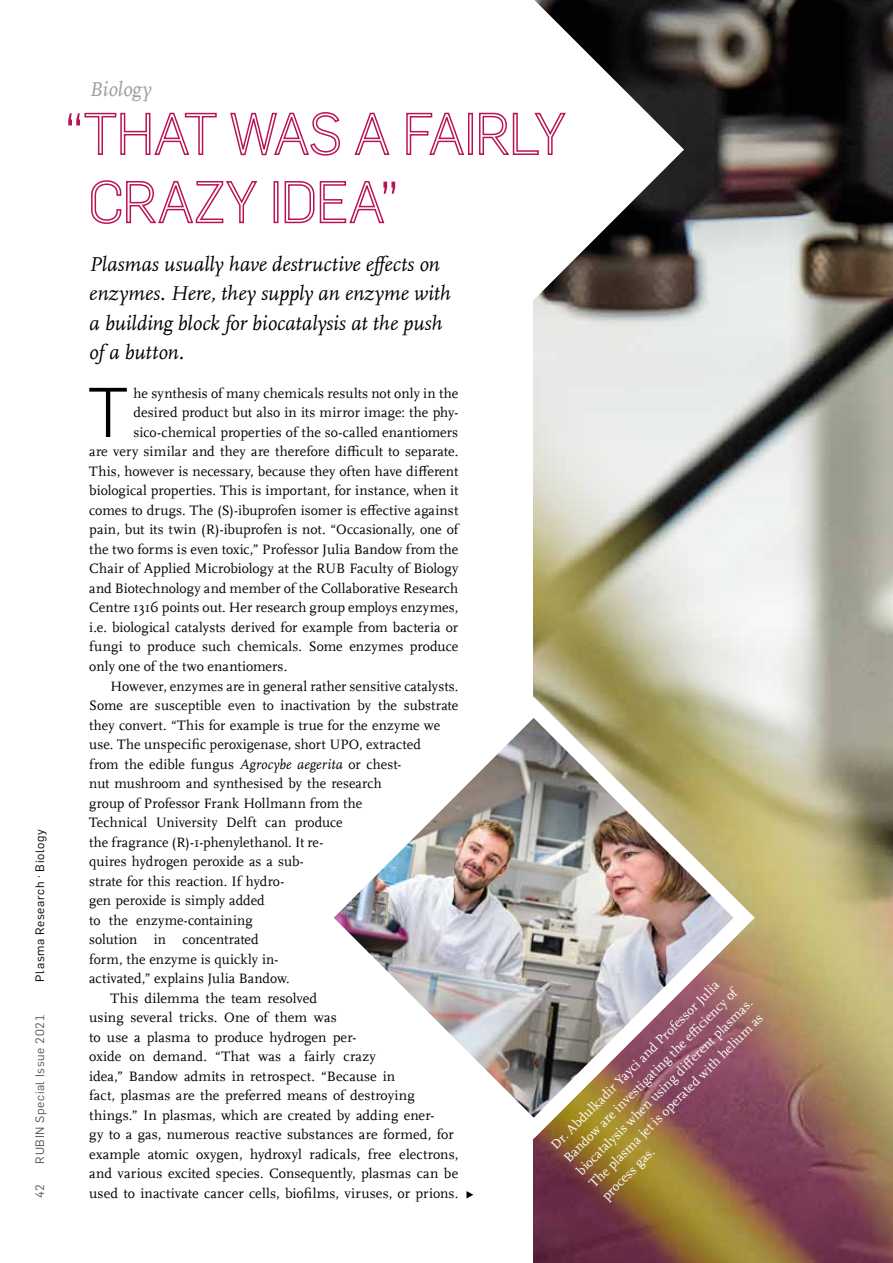
<style>
.page{position:relative;width:893px;height:1263px;background:#fff}
.page>*{position:absolute;margin:0;border:0;box-sizing:border-box;transform-origin:0 0}
.t1{font:300 69px "Rub Flama";color:#000}
.t2{font:300 57px/68.2px "Rub Flama";letter-spacing:-.015em;color:#b91356}
.t3{font:italic 21px/29.2px "RUB Scala MZ";color:#000}
.t4{font:italic 21px "RUB Scala MZ";letter-spacing:.005em;color:#9d9d9c}
.t5{font:14.25px "RUB Scala MZ";letter-spacing:.005em;color:#000}
.t6{font:13.5px/18px "RUB Scala MZ";color:#fff}
.t7{font:12px "Rub Flama";letter-spacing:.055em;color:#575756}
.t8{font:12px "Rub Flama";letter-spacing:.055em;color:#000}
.s1{font-style:italic}
</style>
<div class="page">
<img style="left:534px;top:0;width:359px;height:1263px">
<svg style="left:533px;top:0;width:151px;height:300px"></svg>
<img style="left:334px;top:686px;width:431px;height:463px">
<h3 class="t4" style="left:89px;top:76px;width:64px">Biology</h3>
<h2 class="t2" style="left:88px;top:97px;width:479px;text-indent:-24px">“THAT WAS A FAIRLY<br>CRAZY IDEA”</h2>
<p class="t8" style="left:32px;top:981px;width:154px;rotate:-90deg">Plasma Research · Biology</p>
<p class="t7" style="left:32px;top:1163px;width:150px;rotate:-90deg">RUBIN Special Issue 2021</p>
<h3 class="t3" style="left:89px;top:249px;width:363px">Plasmas usually have destructive effects on enzymes. Here, they supply an enzyme with a building block for biocatalysis at the push of a button.</h3>
<h1 class="t1" style="left:88px;top:366px;width:42px">T</h1>
<p class="t5" style="left:134px;top:384px;width:326px">he synthesis of many chemicals results not only in the</p>
<p class="t5" style="left:134px;top:403px;width:326px">desired product but also in its mirror image: the phy-</p>
<p class="t5" style="left:134px;top:423px;width:326px">sico-chemical properties of the so-called enantiomers</p>
<p class="t5" style="left:89px;top:442px;width:371px">are very similar and they are therefore difficult to separate.</p>
<p class="t5" style="left:89px;top:462px;width:371px">This, however is necessary, because they often have different</p>
<p class="t5" style="left:89px;top:481px;width:371px">biological properties. This is important, for instance, when it</p>
<p class="t5" style="left:89px;top:501px;width:370px">comes to drugs. The (S)-ibuprofen isomer is effective against</p>
<p class="t5" style="left:89px;top:520px;width:371px">pain, but its twin (R)-ibuprofen is not. “Occasionally, one of</p>
<p class="t5" style="left:89px;top:540px;width:371px">the two forms is even toxic,” Professor Julia Bandow from the</p>
<p class="t5" style="left:89px;top:559px;width:371px">Chair of Applied Microbiology at the RUB Faculty of Biology</p>
<p class="t5" style="left:89px;top:579px;width:371px">and Biotechnology and member of the Collaborative Research</p>
<p class="t5" style="left:89px;top:598px;width:370px">Centre 1316 points out. Her research group employs enzymes,</p>
<p class="t5" style="left:89px;top:618px;width:370px">i.e. biological catalysts derived for example from bacteria or</p>
<p class="t5" style="left:89px;top:637px;width:370px">fungi to produce such chemicals. Some enzymes produce</p>
<p class="t5" style="left:89px;top:657px;width:199px">only one of the two enantiomers.</p>
<p class="t5" style="left:111px;top:676px;width:349px">However, enzymes are in general rather sensitive catalysts.</p>
<p class="t5" style="left:89px;top:696px;width:371px">Some are susceptible even to inactivation by the substrate</p>
<p class="t5" style="left:89px;top:715px;width:352px">they convert. “This for example is true for the enzyme we</p>
<p class="t5" style="left:89px;top:735px;width:333px">use. The unspecific peroxigenase, short UPO, extracted</p>
<p class="t5" style="left:89px;top:754px;width:314px">from the edible fungus <span class="s1">Agrocybe aegerita</span> or chest-</p>
<p class="t5" style="left:89px;top:774px;width:294px">nut mushroom and synthesised by the research</p>
<p class="t5" style="left:89px;top:793px;width:275px">group of Professor Frank Hollmann from the</p>
<p class="t5" style="left:89px;top:813px;width:255px">Technical University Delft can produce</p>
<p class="t5" style="left:89px;top:832px;width:236px">the fragrance (R)-1-phenylethanol. It re-</p>
<p class="t5" style="left:89px;top:852px;width:216px">quires hydrogen peroxide as a sub-</p>
<p class="t5" style="left:89px;top:871px;width:197px">strate for this reaction. If hydro-</p>
<p class="t5" style="left:89px;top:891px;width:177px">gen peroxide is simply added</p>
<p class="t5" style="left:89px;top:910px;width:165px">to the enzyme-containing</p>
<p class="t5" style="left:89px;top:930px;width:171px">solution in concentrated</p>
<p class="t5" style="left:89px;top:949px;width:191px">form, the enzyme is quickly in-</p>
<p class="t5" style="left:89px;top:969px;width:202px">activated,” explains Julia Bandow.</p>
<p class="t5" style="left:111px;top:988px;width:208px">This dilemma the team resolved</p>
<p class="t5" style="left:89px;top:1008px;width:249px">using several tricks. One of them was</p>
<p class="t5" style="left:89px;top:1027px;width:268px">to use a plasma to produce hydrogen per-</p>
<p class="t5" style="left:89px;top:1047px;width:288px">oxide on demand. “That was a fairly crazy</p>
<p class="t5" style="left:89px;top:1066px;width:308px">idea,” Bandow admits in retrospect. “Because in</p>
<p class="t5" style="left:89px;top:1086px;width:327px">fact, plasmas are the preferred means of destroying</p>
<p class="t5" style="left:89px;top:1105px;width:347px">things.” In plasmas, which are created by adding ener-</p>
<p class="t5" style="left:89px;top:1125px;width:366px">gy to a gas, numerous reactive substances are formed, for</p>
<p class="t5" style="left:89px;top:1144px;width:370px">example atomic oxygen, hydroxyl radicals, free electrons,</p>
<p class="t5" style="left:89px;top:1164px;width:371px">and various excited species. Consequently, plasmas can be</p>
<p class="t7" style="left:32px;top:1197px;width:15px;rotate:-90deg">42</p>
<p class="t5" style="left:89px;top:1183px;width:387px">used to inactivate cancer cells, biofilms, viruses, or prions. ▶</p>
<p class="t6" style="left:546px;top:1140px;width:245px;rotate:-45deg">Dr. Abdulkadir Yayci and Professor Julia Bandow are investigating the effi ciency of biocatalysis when using diff erent plasmas.<br>The plasma jet is operated with helium as process gas.</p>
</div>
